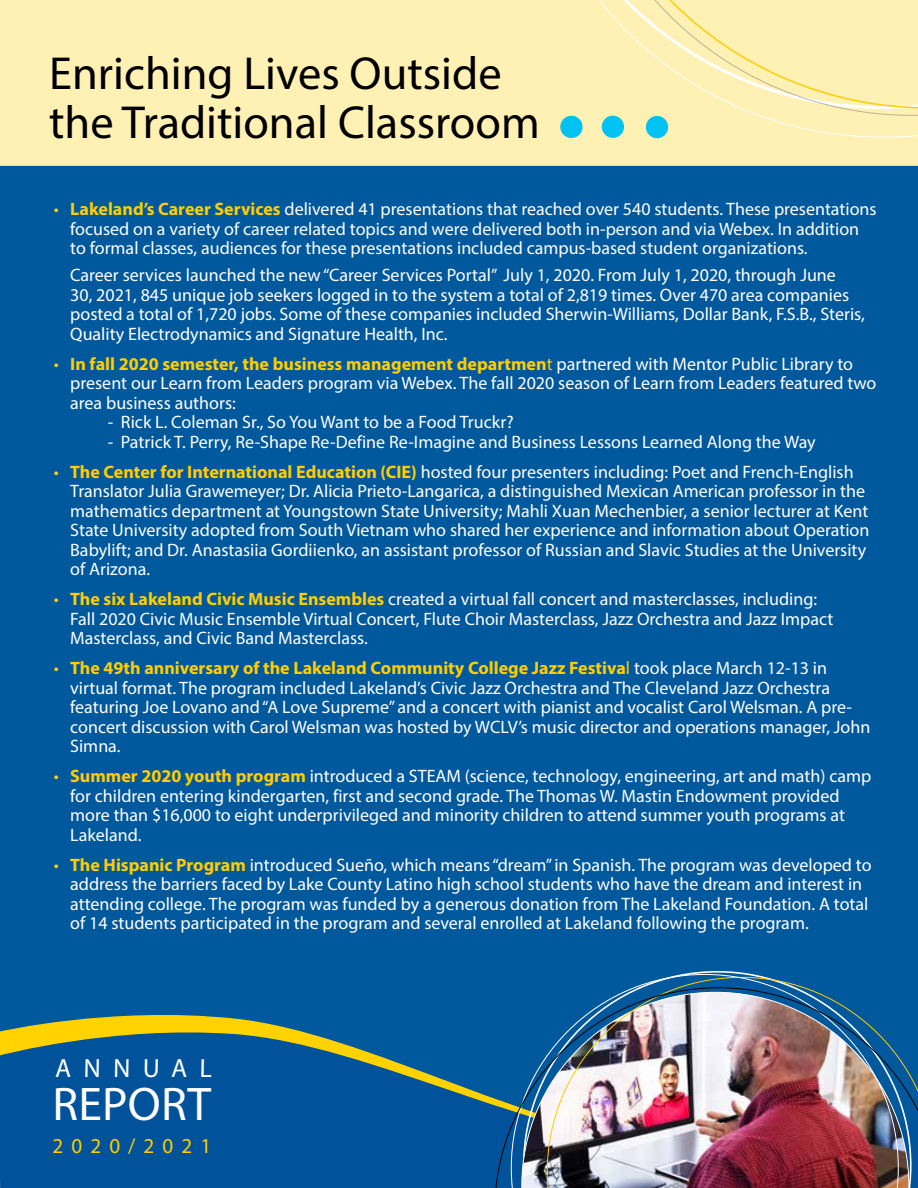
<style>
.page{position:relative;width:918px;height:1188px;background:#fff}
.page>*{position:absolute;margin:0;border:0;box-sizing:border-box;transform-origin:0 0}
.t1{font:47.4px "Myriad Pro";letter-spacing:.005em;color:#fff}
.t2{font:46.5px/49.5px "Myriad Pro";color:#000}
.t3{font:26.4px "Myriad Pro";color:#fff}
.t4{font:24px "Myriad Pro";color:#fff}
.t5{font:21.3px "Myriad Pro";letter-spacing:.385em;color:#ffcd00}
.t6{font:18px/19.5px "Myriad Pro";color:#fff}
.s1{color:#ffcd00}
.s2{font-weight:700;color:#ffcd00}
</style>
<div class="page">
<div style="left:0;top:0;width:918px;height:166px;background:#fff0b3"></div>
<div style="left:0;top:166px;width:918px;height:1013px;background:#00589d"></div>
<svg style="left:520px;top:116px;width:398px;height:22px;background:#ddeabc"></svg>
<div style="left:519px;top:0;width:399px;height:116px;background:#fff0b3"></div>
<svg style="left:0;top:1015px;width:494px;height:173px"></svg>
<svg style="left:635px;top:974px;width:168px;height:13px"></svg>
<img style="left:494px;top:987px;width:424px;height:201px">
<h2 class="t2" style="left:49px;top:47px;width:492px">Enriching Lives Outside the Traditional Classroom</h2>
<p class="t6" style="left:70px;top:199px;width:808px;text-indent:-17px"><span class="s1">•</span> <span class="s2">Lakeland’s Career Services</span> delivered 41 presentations that reached over 540 students. These presentations focused on a variety of career related topics and were delivered both in-person and via Webex. In addition to formal classes, audiences for these presentations included campus-based student organizations.</p>
<p class="t6" style="left:70px;top:265px;width:796px">Career services launched the new “Career Services Portal” July 1, 2020. From July 1, 2020, through June<br>30, 2021, 845 unique job seekers logged in to the system a total of 2,819 times. Over 470 area companies posted a total of 1,720 jobs. Some of these companies included Sherwin-Williams, Dollar Bank, F.S.B., Steris, Quality Electrodynamics and Signature Health, Inc.</p>
<p class="t6" style="left:70px;top:354px;width:808px;text-indent:-17px"><span class="s1">•</span> <span class="s2">In fall 2020 semester, the business management departmen</span><span class="s1">t</span> partnered with Mentor Public Library to present our Learn from Leaders program via Webex. The fall 2020 season of Learn from Leaders featured two area business authors:</p>
<p class="t6" style="left:108px;top:412px;width:408px">- Rick L. Coleman Sr., So You Want to be a Food Truckr?</p>
<p class="t6" style="left:108px;top:432px;width:709px">- Patrick T. Perry, Re-Shape Re-Define Re-Imagine and Business Lessons Learned Along the Way</p>
<p class="t6" style="left:70px;top:462px;width:801px;text-indent:-17px"><span class="s1">•</span> <span class="s2">The Center for International Education (CIE)</span> hosted four presenters including: Poet and French-English Translator Julia Grawemeyer; Dr. Alicia Prieto-Langarica, a distinguished Mexican American professor in the mathematics department at Youngstown State University; Mahli Xuan Mechenbier, a senior lecturer at Kent State University adopted from South Vietnam who shared her experience and information about Operation Babylift; and Dr. Anastasiia Gordiienko, an assistant professor of Russian and Slavic Studies at the University of Arizona.</p>
<p class="t6" style="left:70px;top:589px;width:765px;text-indent:-17px"><span class="s1">•</span> <span class="s2">The six Lakeland Civic Music Ensembles</span> created a virtual fall concert and masterclasses, including:<br>Fall 2020 Civic Music Ensemble Virtual Concert, Flute Choir Masterclass, Jazz Orchestra and Jazz Impact<br>Masterclass, and Civic Band Masterclass.</p>
<p class="t6" style="left:70px;top:658px;width:802px;text-indent:-17px"><span class="s1">•</span> <span class="s2">The 49th anniversary of the Lakeland Community College Jazz Festiva</span><span class="s1">l</span> took place March 12-13 in virtual format. The program included Lakeland’s Civic Jazz Orchestra and The Cleveland Jazz Orchestra featuring Joe Lovano and “A Love Supreme” and a concert with pianist and vocalist Carol Welsman. A pre&shy;concert discussion with Carol Welsman was hosted by WCLV’s music director and operations manager, John Simna.</p>
<p class="t6" style="left:70px;top:766px;width:803px;text-indent:-17px"><span class="s1">•</span> <span class="s2">Summer 2020 youth program</span> introduced a STEAM (science, technology, engineering, art and math) camp for children entering kindergarten, first and second grade. The Thomas W. Mastin Endowment provided more than $16,000 to eight underprivileged and minority children to attend summer youth programs at Lakeland.</p>
<p class="t6" style="left:70px;top:855px;width:803px;text-indent:-17px"><span class="s1">•</span> <span class="s2">The Hispanic Program</span> introduced Sueño, which means “dream” in Spanish. The program was developed to address the barriers faced by Lake County Latino high school students who have the dream and interest in attending college. The program was funded by a generous donation from The Lakeland Foundation. A total of 14 students participated in the program and several enrolled at Lakeland following the program.</p>
<h3 class="t3" style="left:87px;top:1052px;width:18px">A</h3>
<h3 class="t3" style="left:145px;top:1052px;width:101px">NUAL</h3>
<h1 class="t1" style="left:52px;top:1075px;width:160px">REPORT</h1>
<p class="t5" style="left:52px;top:1133px;width:160px">2020/2021</p>
<h3 class="t3" style="left:55px;top:1052px;width:159px">ANNUAL</h3>
<h1 class="t1" style="left:84px;top:1075px;width:160px">REPORT</h1>
<p class="t5" style="left:84px;top:1133px;width:160px">2019/2020</p>
<h3 class="t4" style="left:40px;top:1093px;width:107px">2017-2018</h3>
</div>
